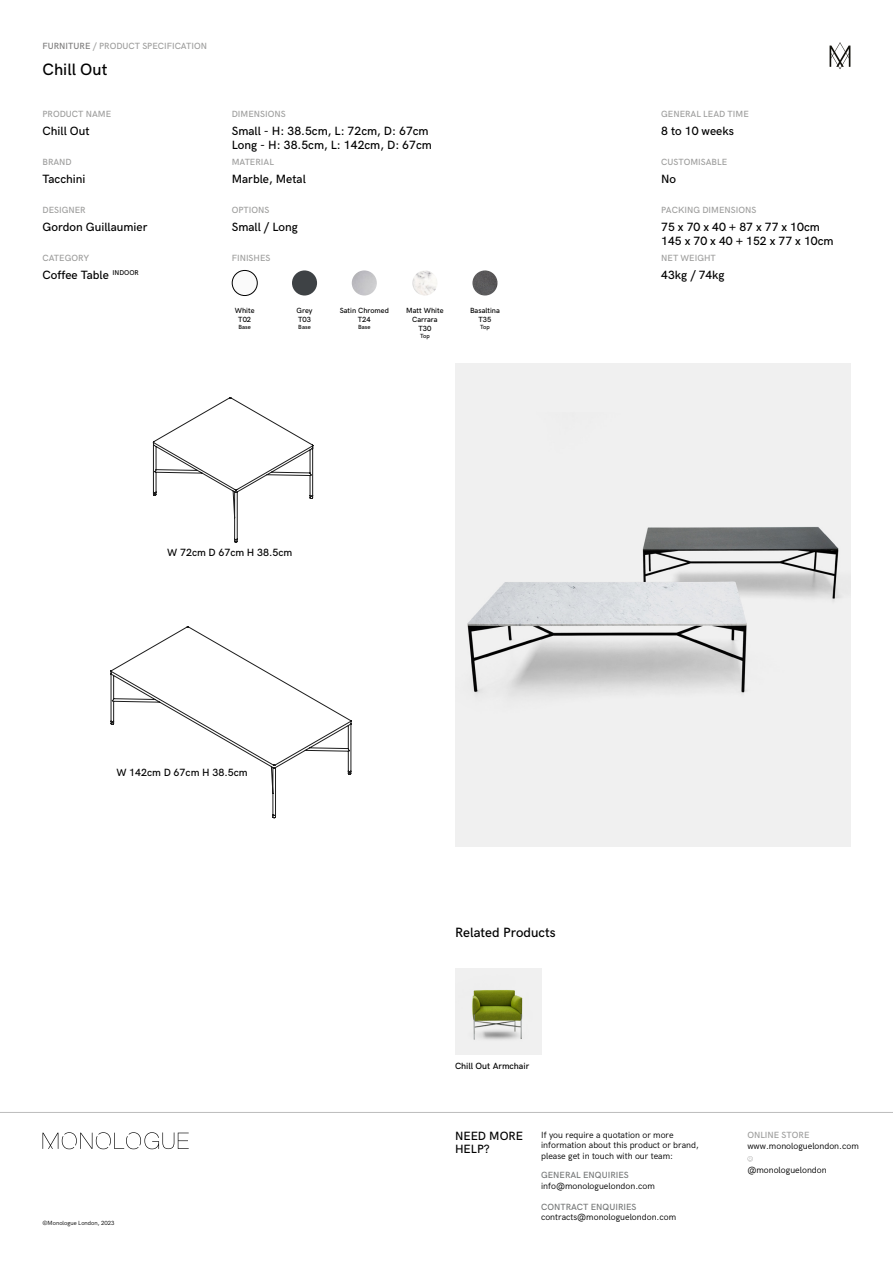
<style>
.page{position:relative;width:893px;height:1263px;background:#fff}
.page>*{position:absolute;margin:0;border:0;box-sizing:border-box;transform-origin:0 0}
.t1{font:500 16.5px "HK Grotesk";color:#000}
.t2{font:500 13.5px "HK Grotesk";color:#000}
.t3{font:500 12px/14.4px "HK Grotesk";color:#000}
.t4{font:500 10.5px "HK Grotesk";color:#000}
.t5{font:9px/10.5px "HK Grotesk";color:#000}
.t6{font:500 9px "HK Grotesk";color:#9d9d9c}
.t7{font:500 9px "HK Grotesk";color:#757777}
.t8{font:500 9px "HK Grotesk";color:#000}
.t9{font:500 7.5px/9px "HK Grotesk";color:#000;text-align:center}
.t10{font:6px "HK Grotesk";color:#000}
.t11{font:500 6px "HK Grotesk";color:#000}
.s1{color:#7c7b7b}
</style>
<div class="page">
<svg style="left:747px;top:1156px;width:6px;height:5px"></svg>
<hr style="left:0;top:1112px;width:893px;height:1px;background:#bcbcbc">
<svg style="left:43px;top:1132px;width:146px;height:17px"></svg>
<svg style="left:830px;top:42px;width:20px;height:27px"></svg>
<div style="left:455px;top:363px;width:395px;height:483px;background:#f0f0f0"></div>
<img style="left:467px;top:527px;width:374px;height:169px">
<img style="left:455px;top:968px;width:86px;height:86px">
<div style="left:232px;top:270px;width:25px;height:25px;background:#fafafa;border-radius:50%"></div>
<div style="left:232px;top:270px;width:25px;height:26px;border:1px solid #000;border-radius:50%"></div>
<div style="left:292px;top:270px;width:25px;height:25px;background:#3e4245;border-radius:50%"></div>
<img style="left:352px;top:270px;width:25px;height:25px;border-radius:13px">
<img style="left:412px;top:270px;width:25px;height:25px;border-radius:13px">
<img style="left:472px;top:270px;width:25px;height:25px;border-radius:13px">
<svg style="left:153px;top:397px;width:161px;height:146px"></svg>
<svg style="left:111px;top:626px;width:240px;height:192px"></svg>
<p class="t6" style="left:43px;top:39px;width:166px"><span class="s1">FURNITURE</span> / PRODUCT SPECIFICATION</p>
<h1 class="t1" style="left:43px;top:57px;width:66px">Chill Out</h1>
<p class="t6" style="left:43px;top:107px;width:70px">PRODUCT NAME</p>
<p class="t6" style="left:232px;top:107px;width:55px">DIMENSIONS</p>
<p class="t6" style="left:661px;top:107px;width:89px">GENERAL LEAD TIME</p>
<p class="t3" style="left:43px;top:123px;width:49px">Chill Out</p>
<p class="t3" style="left:232px;top:123px;width:202px">Small - H: 38.5cm, L: 72cm, D: 67cm<br>Long - H: 38.5cm, L: 142cm, D: 67cm</p>
<p class="t3" style="left:661px;top:123px;width:74px">8 to 10 weeks</p>
<p class="t6" style="left:43px;top:155px;width:31px">BRAND</p>
<p class="t6" style="left:232px;top:155px;width:44px">MATERIAL</p>
<p class="t6" style="left:661px;top:155px;width:67px">CUSTOMISABLE</p>
<p class="t3" style="left:43px;top:171px;width:44px">Tacchini</p>
<p class="t3" style="left:232px;top:171px;width:76px">Marble, Metal</p>
<p class="t3" style="left:661px;top:171px;width:16px">No</p>
<p class="t6" style="left:43px;top:203px;width:45px">DESIGNER</p>
<p class="t6" style="left:232px;top:203px;width:39px">OPTIONS</p>
<p class="t6" style="left:661px;top:203px;width:97px">PACKING DIMENSIONS</p>
<p class="t3" style="left:43px;top:219px;width:106px">Gordon Guillaumier</p>
<p class="t3" style="left:232px;top:219px;width:68px">Small / Long</p>
<p class="t3" style="left:661px;top:219px;width:174px">75 x 70 x 40 + 87 x 77 x 10cm<br>145 x 70 x 40 + 152 x 77 x 10cm</p>
<p class="t6" style="left:43px;top:251px;width:48px">CATEGORY</p>
<p class="t3" style="left:43px;top:267px;width:98px">Coffee Table <sup>INDOOR</sup></p>
<p class="t6" style="left:232px;top:251px;width:40px">FINISHES</p>
<p class="t9" style="left:235px;top:305px;width:21px">White<br>T02</p>
<p class="t11" style="left:239px;top:323px;width:14px">Base</p>
<p class="t9" style="left:296px;top:305px;width:18px;text-align:left">Grey<br>T03</p>
<p class="t11" style="left:298px;top:323px;width:14px">Base</p>
<p class="t9" style="left:340px;top:305px;width:51px">Satin Chromed<br>T24</p>
<p class="t11" style="left:358px;top:323px;width:14px">Base</p>
<p class="t9" style="left:406px;top:305px;width:39px">Matt White<br>Carrara<br>T30</p>
<p class="t11" style="left:420px;top:332px;width:11px">Top</p>
<p class="t9" style="left:470px;top:305px;width:31px">Basaltina<br>T35</p>
<p class="t11" style="left:480px;top:323px;width:11px">Top</p>
<p class="t4" style="left:167px;top:544px;width:127px">W 72cm D 67cm H 38.5cm</p>
<p class="t6" style="left:661px;top:251px;width:56px">NET WEIGHT</p>
<p class="t3" style="left:661px;top:267px;width:65px">43kg / 74kg</p>
<p class="t4" style="left:116px;top:764px;width:133px">W 142cm D 67cm H 38.5cm</p>
<p class="t10" style="left:43px;top:1218px;width:74px">©Monologue London, 2023</p>
<p class="t2" style="left:455px;top:923px;width:102px">Related Products</p>
<p class="t8" style="left:455px;top:1059px;width:76px">Chill Out Armchair</p>
<p class="t5" style="left:541px;top:1128px;width:134px">If you require a quotation or more</p>
<p class="t6" style="left:747px;top:1128px;width:64px">ONLINE STORE</p>
<p class="t5" style="left:541px;top:1139px;width:159px">information about this product or brand, please get in touch with our team:</p>
<p class="t3" style="left:455px;top:1128px;width:70px;line-height:13.5px">NEED MORE<br>HELP?</p>
<p class="t5" style="left:747px;top:1140px;width:113px">www.monologuelondon.com</p>
<p class="t5" style="left:747px;top:1164px;width:81px">@monologuelondon</p>
<p class="t7" style="left:541px;top:1200px;width:97px">CONTRACT ENQUIRIES</p>
<p class="t5" style="left:541px;top:1211px;width:137px">contracts@monologuelondon.com</p>
<p class="t7" style="left:541px;top:1168px;width:89px">GENERAL ENQUIRIES</p>
<p class="t5" style="left:541px;top:1180px;width:115px">info@monologuelondon.com</p>
</div>
